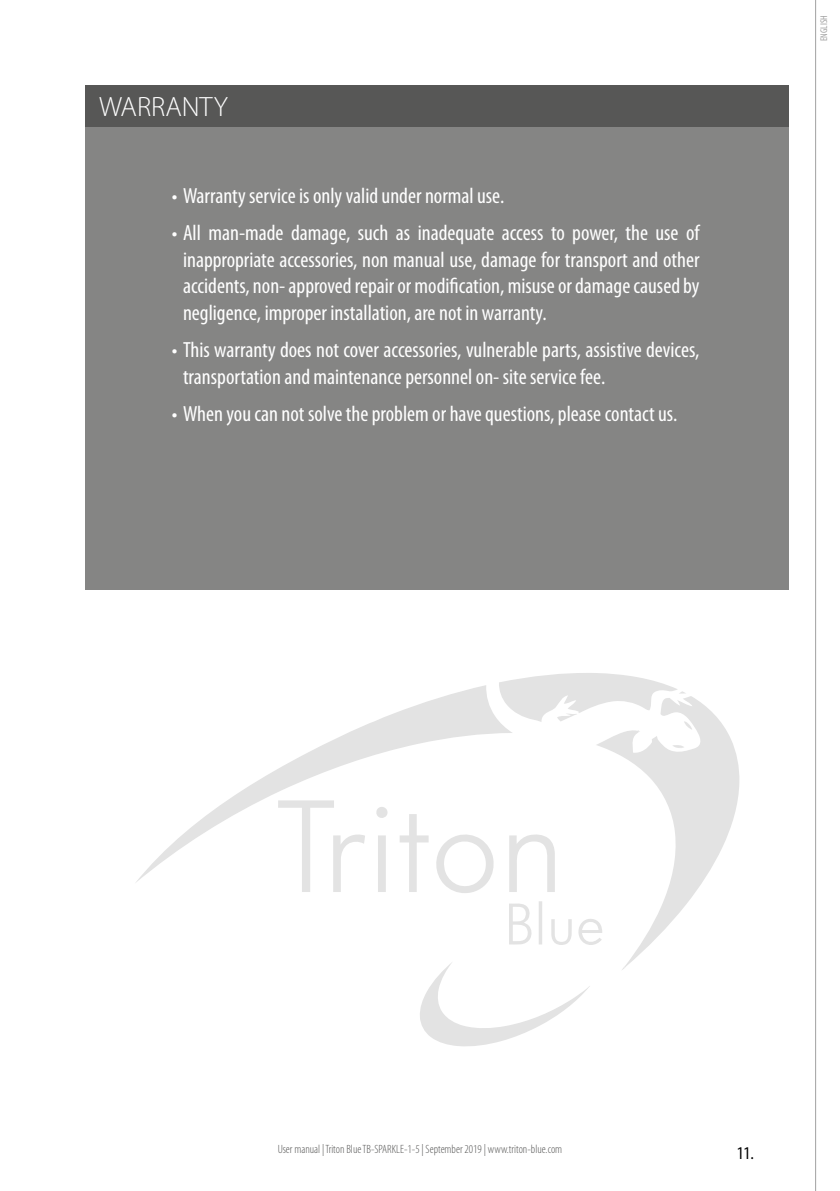
<style>
.page{position:relative;width:840px;height:1191px;background:#fff}
.page>*{position:absolute;margin:0;border:0;box-sizing:border-box;transform-origin:0 0}
.t1{font:300 28px "Myriad Pro";color:#fff}
.t2{font:condensed 22px/26.4px "Myriad Pro";color:#fff;text-align:justify}
.t3{font:condensed 18px "Myriad Pro";color:#000}
.t4{font:300 condensed 12px "Myriad Pro";color:#575756}
.t5{font:condensed 9.8px "Myriad Pro";color:#a1a1a1}
</style>
<div class="page">
<hr style="left:814px;top:0;width:1px;height:1191px;background:#a1a1a1">
<svg style="left:136px;top:711px;width:263px;height:172px"></svg>
<svg style="left:375px;top:805px;width:13px;height:14px"></svg>
<svg style="left:278px;top:800px;width:87px;height:92px"></svg>
<svg style="left:378px;top:835px;width:7px;height:57px"></svg>
<svg style="left:399px;top:673px;width:340px;height:374px"></svg>
<div style="left:85px;top:85px;width:703px;height:505px;background:#858584"></div>
<div style="left:85px;top:85px;width:703px;height:41px;background:#575756"></div>
<p class="t1" style="left:99px;top:92px;width:130px">WARRANTY</p>
<p class="t2" style="left:171px;top:182px;width:334px">• Warranty service is only valid under normal use.</p>
<p class="t2" style="left:183px;top:220px;width:517px;text-indent:-11px">• All man-made damage, such as inadequate access to power, the use of inappropriate accessories, non manual use, damage for transport and other accidents, non- approved repair or modification, misuse or damage caused by negligence, improper installation, are not in warranty.</p>
<p class="t2" style="left:183px;top:337px;width:517px;text-indent:-11px">• This warranty does not cover accessories, vulnerable parts, assistive devices, transportation and maintenance personnel on- site service fee.</p>
<p class="t2" style="left:171px;top:401px;width:507px">• When you can not solve the problem or have questions, please contact us.</p>
<p class="t5" style="left:818px;top:41px;width:27px;rotate:-90deg">english</p>
<p class="t4" style="left:277px;top:1142px;width:286px">User manual | Triton Blue TB-SPARKLE-1-5 | September 2019 | www.triton-blue.com</p>
<p class="t3" style="left:736px;top:1143px;width:19px">11.</p>
</div>
